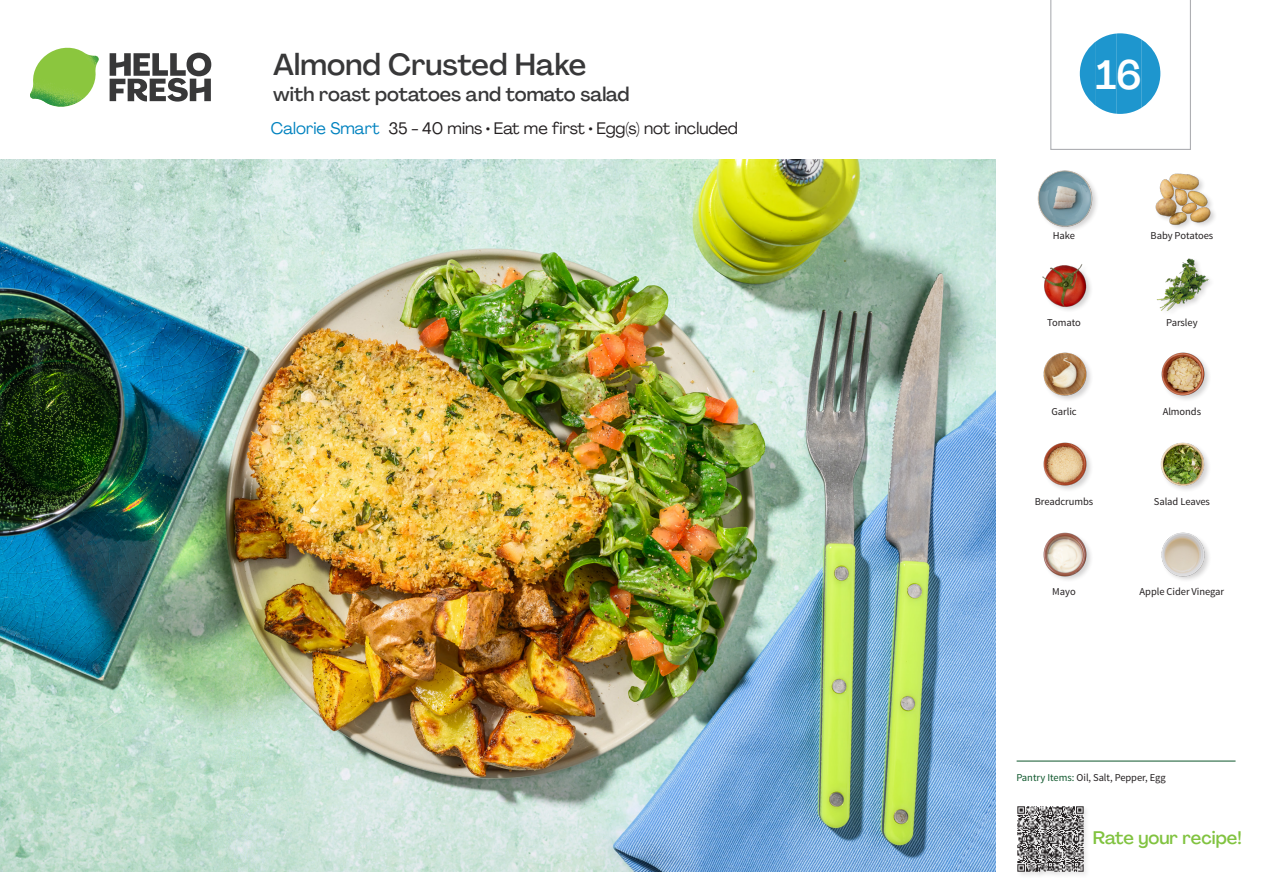
<style>
.page{position:relative;width:1263px;height:893px;background:#fff}
.page>*{position:absolute;margin:0;border:0;box-sizing:border-box;transform-origin:0 0}
._24_Recipe_Nr_Bag{font:500 40.5px "Agrandir";color:#fff}
._15_Titel_UK{font:500 30px "Agrandir";color:#383839}
._15_Titel_UK-2{font:500 19.5px "Agrandir";color:#383839}
.t1{font:500 18px "Agrandir";color:#81c340}
._02_Box_Type{font:16.5px "Agrandir";color:#231f20}
._18_FRONT_ingredients_UK{font:10.5px "Source Sans Pro";letter-spacing:-.005em;color:#231f20}
.t2{font:10.5px "Source Sans Variable";letter-spacing:-.005em;color:#231f20}
.s1{color:#0082bf}
.s2{font-family:"Source Sans Pro";color:#0e572c}
</style>
<div class="page">
<svg style="left:110px;top:53px;width:101px;height:49px"></svg>
<img style="left:30px;top:48px;width:69px;height:59px">
<img style="left:0;top:159px;width:995px;height:713px">
<hr style="left:1016px;top:761px;width:219px;height:1px;background:#0e572c">
<div style="left:1016px;top:805px;width:74px;height:74px;background:#fafafa"></div>
<img style="left:1017px;top:806px;width:69px;height:69px">
<div style="left:1155px;top:172px;width:63px;height:59px;background:#231f20;opacity:.2"></div>
<img style="left:1155px;top:172px;width:57px;height:55px">
<div style="left:1037px;top:170px;width:62px;height:63px;background:#231f20;opacity:.2"></div>
<img style="left:1037px;top:170px;width:57px;height:57px">
<img style="left:1156px;top:258px;width:54px;height:53px">
<img style="left:1042px;top:264px;width:49px;height:46px">
<img style="left:1161px;top:352px;width:48px;height:48px">
<img style="left:1043px;top:352px;width:48px;height:48px">
<img style="left:1160px;top:442px;width:49px;height:48px">
<img style="left:1043px;top:442px;width:48px;height:48px">
<img style="left:1161px;top:532px;width:48px;height:48px">
<img style="left:1043px;top:532px;width:48px;height:48px">
<svg style="left:1050px;top:0;width:141px;height:150px"></svg>
<p class="_15_Titel_UK" style="left:273px;top:46px;width:315px">Almond Crusted Hake</p>
<p class="_15_Titel_UK-2" style="left:273px;top:82px;width:358px">with roast potatoes and tomato salad</p>
<p class="_02_Box_Type" style="left:271px;top:118px;width:469px"><span class="s1">Calorie Smart</span> 35 - 40 mins • Eat me first • Egg(s) not included</p>
<p class="_24_Recipe_Nr_Bag" style="left:1096px;top:50px;width:47px">16</p>
<p class="_18_FRONT_ingredients_UK" style="left:1053px;top:229px;width:24px">Hake</p>
<p class="_18_FRONT_ingredients_UK" style="left:1150px;top:229px;width:64px">Baby Potatoes</p>
<p class="_18_FRONT_ingredients_UK" style="left:1047px;top:316px;width:35px">Tomato</p>
<p class="_18_FRONT_ingredients_UK" style="left:1166px;top:316px;width:33px">Parsley</p>
<p class="_18_FRONT_ingredients_UK" style="left:1051px;top:405px;width:27px">Garlic</p>
<p class="_18_FRONT_ingredients_UK" style="left:1163px;top:405px;width:40px">Almonds</p>
<p class="_18_FRONT_ingredients_UK" style="left:1035px;top:495px;width:60px">Breadcrumbs</p>
<p class="_18_FRONT_ingredients_UK" style="left:1154px;top:495px;width:58px">Salad Leaves</p>
<p class="_18_FRONT_ingredients_UK" style="left:1052px;top:585px;width:25px">Mayo</p>
<p class="_18_FRONT_ingredients_UK" style="left:1139px;top:585px;width:86px">Apple Cider Vinegar</p>
<p class="t2" style="left:1016px;top:771px;width:151px"><span class="s2">Pantry Items:</span> Oil, Salt, Pepper, Egg</p>
<h3 class="t1" style="left:1093px;top:827px;width:150px">Rate your recipe!</h3>
</div>
